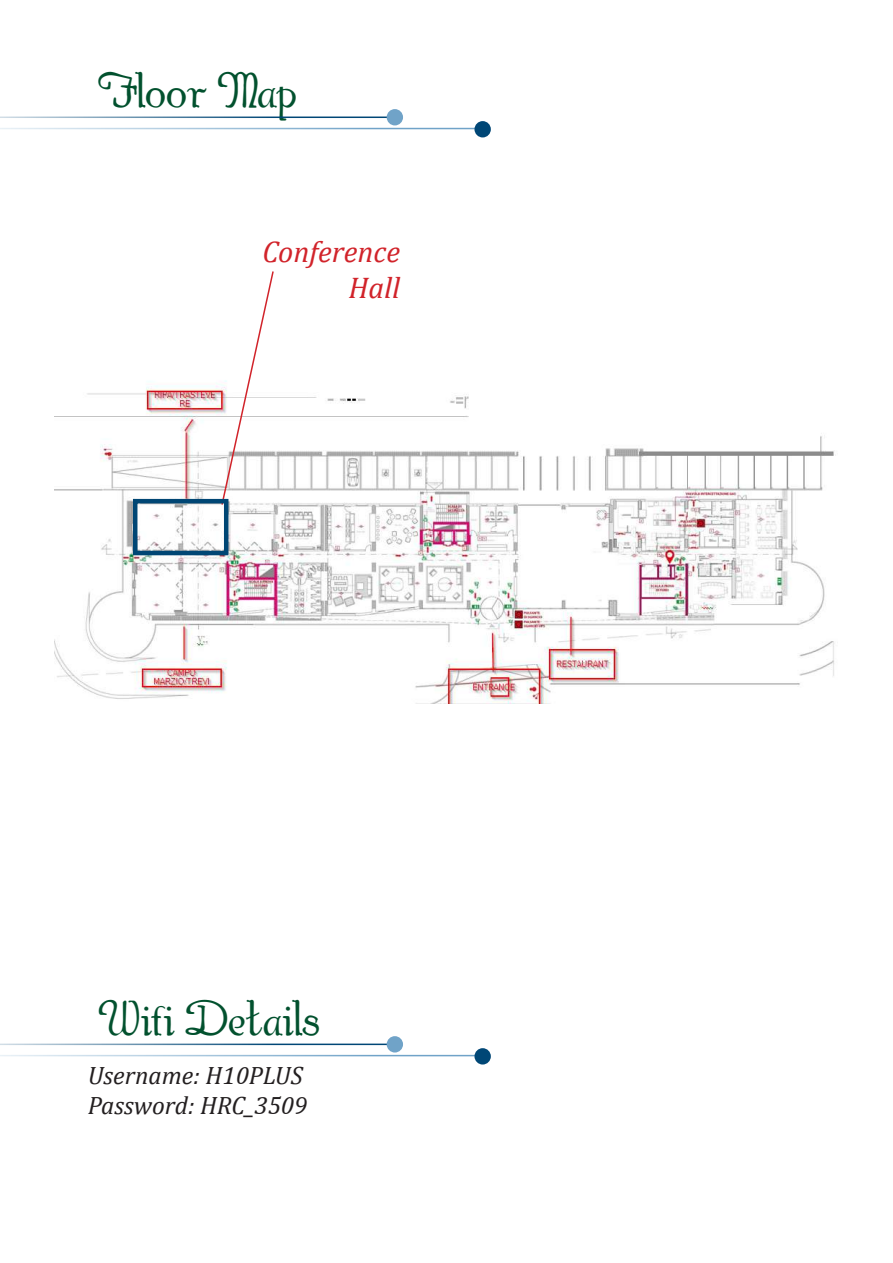
<style>
.page{position:relative;width:893px;height:1263px;background:#fff}
.page>*{position:absolute;margin:0;border:0;box-sizing:border-box;transform-origin:0 0}
.t1{font:43.35px "Gaheris Demo";color:#02512e}
.t2{font:italic 30px/36px "Cambria";color:#d1232a;text-align:right}
.t3{font:italic 25.2px/30.3px "Cambria";color:#231f20}
</style>
<div class="page">
<hr style="left:0;top:117px;width:394px;height:1px;background:#004776">
<hr style="left:0;top:128px;width:486px;height:1px;background:#70a3c8">
<div style="left:387px;top:109px;width:16px;height:16px;background:#70a3c8;border-radius:50%"></div>
<div style="left:474px;top:121px;width:17px;height:16px;background:#004776;border-radius:50%"></div>
<hr style="left:0;top:1043px;width:394px;height:2px;background:#004776">
<hr style="left:0;top:1055px;width:486px;height:1px;background:#70a3c8">
<div style="left:387px;top:1036px;width:16px;height:16px;background:#70a3c8;border-radius:50%"></div>
<div style="left:474px;top:1048px;width:17px;height:16px;background:#004776;border-radius:50%"></div>
<img style="left:54px;top:384px;width:782px;height:319px">
<svg style="left:220px;top:271px;width:55px;height:235px"></svg>
<div style="left:133px;top:499px;width:95px;height:56px;border:4px solid #004674"></div>
<h1 class="t1" style="left:98px;top:71px;width:200px">Floor Map</h1>
<p class="t2" style="left:262px;top:232px;width:139px">Conference<br>Hall</p>
<h1 class="t1" style="left:98px;top:998px;width:265px">Wifi Details:</h1>
<p class="t3" style="left:88px;top:1059px;width:221px">Username: H10PLUS<br>Password: HRC_3509</p>
</div>
